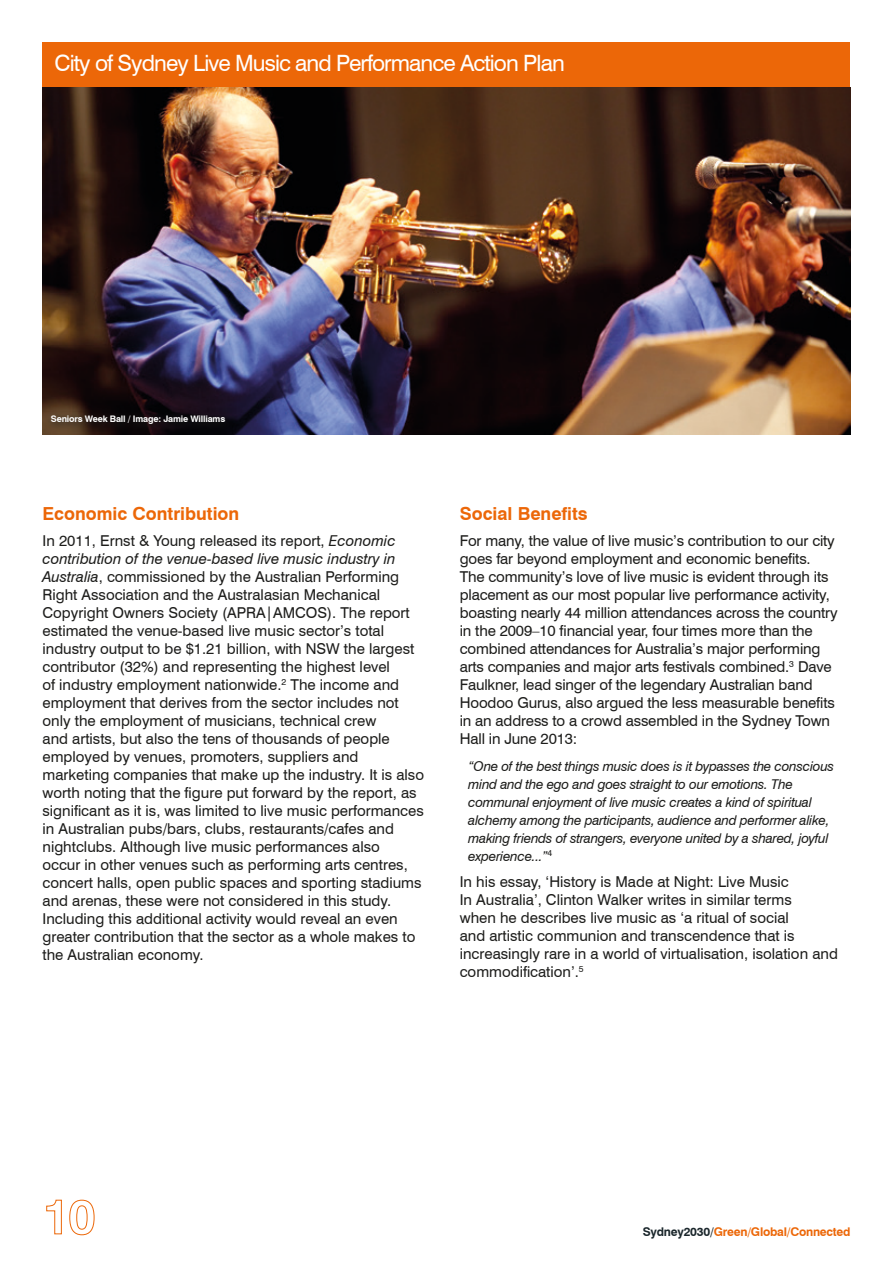
<style>
.page{position:relative;width:893px;height:1263px;background:#fff}
.page>*{position:absolute;margin:0;border:0;box-sizing:border-box;transform-origin:0 0}
.t1{font:22.5px "Swiss 721 BT";letter-spacing:-.04em;color:#fff}
.t2{font:700 18px "Swiss 721 BT";color:#ec6708}
.t3{font:15px/18px "Swiss 721 BT";color:#1d1d1b}
.t4{font:italic 13.5px/18px "Swiss 721 BT";letter-spacing:-.02em;color:#1d1d1b}
.t5{font:700 12px "Swiss 721 BT";letter-spacing:-.02em;color:#ec6708}
.t6{font:700 9px "Swiss 721 BT";letter-spacing:-.02em;color:#fff}
.s1{font-style:italic}
.s2{color:#1b272c}
</style>
<div class="page">
<svg style="left:46px;top:1199px;width:16px;height:35px"></svg>
<svg style="left:69px;top:1199px;width:26px;height:36px"></svg>
<div style="left:43px;top:43px;width:807px;height:44px;background:#ec6708"></div>
<img style="left:43px;top:87px;width:807px;height:347px">
<svg style="left:45px;top:409px;width:189px;height:25px"></svg>
<h1 class="t1" style="left:55px;top:50px;width:512px">City of Sydney Live Music and Performance Action Plan</h1>
<p class="t6" style="left:51px;top:414px;width:176px">Seniors Week Ball / Image: Jamie Williams</p>
<p class="t2" style="left:43px;top:502px;width:198px">Economic Contribution</p>
<p class="t3" style="left:43px;top:532px;width:383px">In 2011, Ernst &amp; Young released its report, <span class="s1">Economic contribution of the venue-based live music industry in Australia</span>, commissioned by the Australian Performing Right Association and the Australasian Mechanical Copyright Owners Society (APRA|AMCOS). The report estimated the venue-based live music sector’s total industry output to be $1.21 billion, with NSW the largest contributor (32%) and representing the highest level<br>of industry employment nationwide.<sup>2</sup> The income and employment that derives from the sector includes not only the employment of musicians, technical crew<br>and artists, but also the tens of thousands of people employed by venues, promoters, suppliers and marketing companies that make up the industry. It is also worth noting that the figure put forward by the report, as significant as it is, was limited to live music performances in Australian pubs/bars, clubs, restaurants/cafes and nightclubs. Although live music performances also<br>occur in other venues such as performing arts centres, concert halls, open public spaces and sporting stadiums and arenas, these were not considered in this study.<br>Including this additional activity would reveal an even greater contribution that the sector as a whole makes to the Australian economy.</p>
<p class="t2" style="left:460px;top:502px;width:129px">Social Benefits</p>
<p class="t3" style="left:460px;top:532px;width:379px">For many, the value of live music’s contribution to our city goes far beyond employment and economic benefits.<br>The community’s love of live music is evident through its placement as our most popular live performance activity, boasting nearly 44 million attendances across the country in the 2009–10 financial year, four times more than the combined attendances for Australia’s major performing arts companies and major arts festivals combined.<sup>3</sup> Dave Faulkner, lead singer of the legendary Australian band Hoodoo Gurus, also argued the less measurable benefits in an address to a crowd assembled in the Sydney Town Hall in June 2013:</p>
<p class="t4" style="left:468px;top:757px;width:367px">“One of the best things music does is it bypasses the conscious mind and the ego and goes straight to our emotions. The communal enjoyment of live music creates a kind of spiritual alchemy among the participants, audience and performer alike, making friends of strangers, everyone united by a shared, joyful experience...”<sup>4</sup></p>
<p class="t3" style="left:460px;top:873px;width:380px">In his essay, ‘History is Made at Night: Live Music<br>In Australia’, Clinton Walker writes in similar terms<br>when he describes live music as ‘a ritual of social<br>and artistic communion and transcendence that is increasingly rare in a world of virtualisation, isolation and commodification’.<sup>5</sup></p>
<p class="t5" style="left:643px;top:1224px;width:209px"><span class="s2">Sydney2030/</span>Green/Global/Connected</p>
</div>
